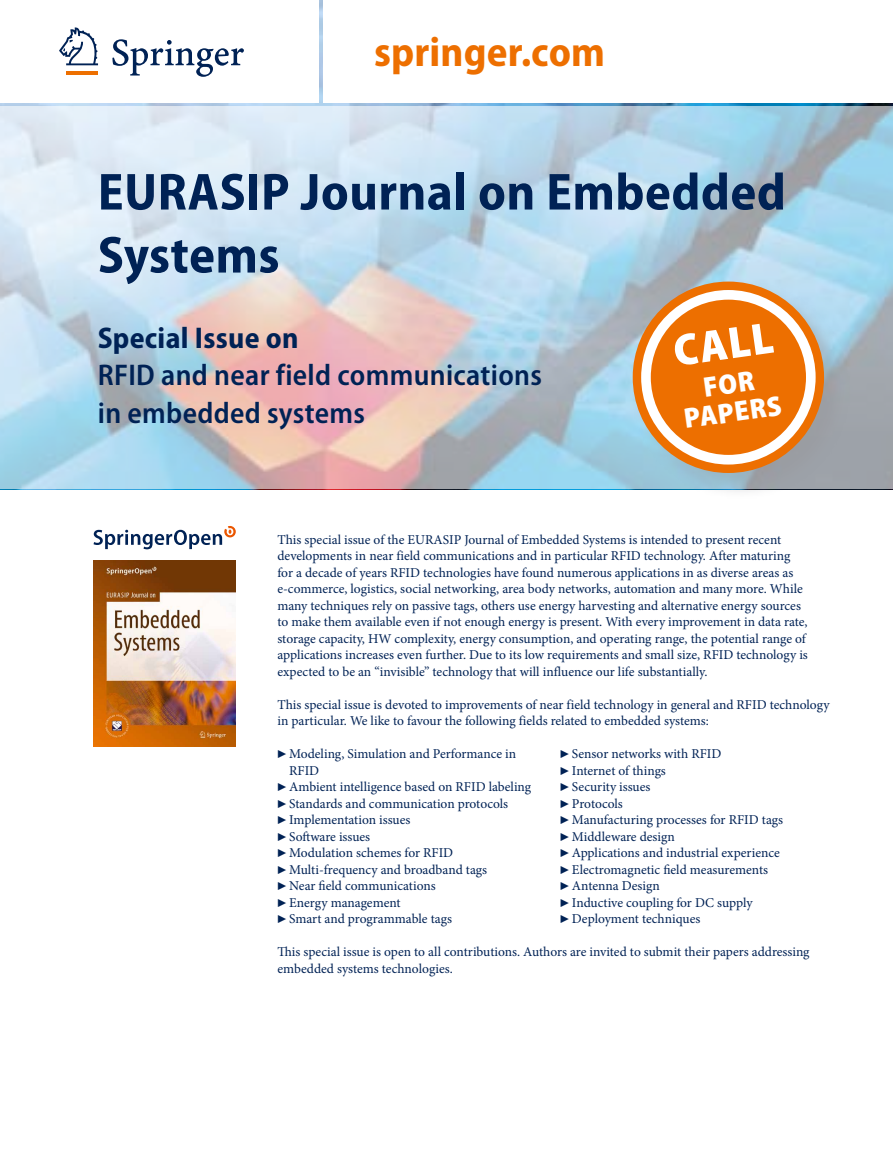
<style>
.page{position:relative;width:893px;height:1174px;background:#fff}
.page>*{position:absolute;margin:0;border:0;box-sizing:border-box;transform-origin:0 0}
.t1{font:700 semi-condensed 52.5px/63px "Myriad Pro";letter-spacing:.01em;color:#025}
.t2{font:900 semi-condensed 45px "Myriad Pro";color:#fff}
.t3{font:700 semi-condensed 42px "Myriad Pro";letter-spacing:.005em;color:#ed6f00}
.t4{font:600 semi-condensed 30px/37.5px "Myriad Pro";letter-spacing:.01em;color:#025}
.t5{font:700 semi-condensed 30px "Myriad Pro";letter-spacing:.01em;color:#025}
.t6{font:900 semi-condensed 28.5px/28.5px "Myriad Pro";color:#fff;text-align:center}
.t7{font:13.5px/16.5px "Minion Pro";color:#025}
.s1{font-family:"Springnew";font-weight:400;font-stretch:normal;font-size:67.5px;color:#025}
.s2{font-family:"Springnew";font-weight:400;font-stretch:normal;font-size:67.5px}
.s3{font-family:"S Buttons"}
</style>
<div class="page">
<svg style="left:0;top:106px;width:893px;height:383px;background:#c2d1dd"></svg>
<img style="left:94px;top:560px;width:142px;height:186px">
<svg style="left:94px;top:526px;width:142px;height:23px"></svg>
<div style="left:631px;top:279px;width:219px;height:220px;background:#98989c;opacity:.5"></div>
<svg style="left:637px;top:286px;width:183px;height:183px"></svg>
<div style="left:633px;top:281px;width:191px;height:192px;border:8px solid #ed6f00;border-radius:50%"></div>
<div style="left:651px;top:300px;width:155px;height:155px;background:#ed6f00;border-radius:50%"></div>
<h3 class="t3" style="left:64px;top:28px;width:543px"><sup>A</sup><sup>B</sup><span class="s1">A</span><span class="s2">B</span><sup>C</sup><span class="s1">C</span><sup>D</sup> springer.com</h3>
<h1 class="t1" style="left:98px;top:161px;width:689px">EURASIP Journal on Embedded<br>Systems</h1>
<h3 class="t5" style="left:98px;top:321px;width:202px">Special Issue on</h3>
<h3 class="t4" style="left:98px;top:357px;width:446px">RFID and near field communications in embedded systems</h3>
<h2 class="t2" style="left:670px;top:326px;width:102px;rotate:-8deg">CALL</h2>
<h3 class="t6" style="left:678px;top:377px;width:100px;rotate:-8deg">FOR<br>PAPERS</h3>
<p class="t7" style="left:277px;top:531px;width:532px">This special issue of the EURASIP Journal of Embedded Systems is intended to present recent developments in near field communications and in particular RFID technology. After maturing for a decade of years RFID technologies have found numerous applications in as diverse areas as e-commerce, logistics, social networking, area body networks, automation and many more. While many techniques rely on passive tags, others use energy harvesting and alternative energy sources to make them available even if not enough energy is present. With every improvement in data rate, storage capacity, HW complexity, energy consumption, and operating range, the potential range of applications increases even further. Due to its low requirements and small size, RFID technology is expected to be an “invisible” technology that will influence our life substantially.</p>
<p class="t7" style="left:277px;top:696px;width:554px">This special issue is devoted to improvements of near field technology in general and RFID technology in particular. We like to favour the following fields related to embedded systems:</p>
<p class="t7" style="left:276px;top:745px;width:241px"><span class="s3">7</span> Modeling, Simulation and Performance in</p>
<p class="t7" style="left:289px;top:762px;width:32px">RFID</p>
<p class="t7" style="left:276px;top:778px;width:256px"><span class="s3">7</span> Ambient intelligence based on RFID labeling</p>
<p class="t7" style="left:276px;top:795px;width:233px"><span class="s3">7</span> Standards and communication protocols</p>
<p class="t7" style="left:276px;top:811px;width:136px"><span class="s3">7</span> Implementation issues</p>
<p class="t7" style="left:276px;top:828px;width:95px"><span class="s3">7</span> Software issues</p>
<p class="t7" style="left:276px;top:844px;width:178px"><span class="s3">7</span> Modulation schemes for RFID</p>
<p class="t7" style="left:276px;top:861px;width:212px"><span class="s3">7</span> Multi-frequency and broadband tags</p>
<p class="t7" style="left:276px;top:877px;width:161px"><span class="s3">7</span> Near field communications</p>
<p class="t7" style="left:276px;top:894px;width:126px"><span class="s3">7</span> Energy management</p>
<p class="t7" style="left:276px;top:910px;width:177px"><span class="s3">7</span> Smart and programmable tags</p>
<p class="t7" style="left:559px;top:745px;width:225px"><span class="s3">7</span> Sensor networks with RFID<br><span class="s3">7</span> Internet of things<br><span class="s3">7</span> Security issues<br><span class="s3">7</span> Protocols<br><span class="s3">7</span> Manufacturing processes for RFID tags<br><span class="s3">7</span> Middleware design<br><span class="s3">7</span> Applications and industrial experience<br><span class="s3">7</span> Electromagnetic field measurements<br><span class="s3">7</span> Antenna Design<br><span class="s3">7</span> Inductive coupling for DC supply<br><span class="s3">7</span> Deployment techniques</p>
<p class="t7" style="left:277px;top:943px;width:534px">This special issue is open to all contributions. Authors are invited to submit their papers addressing embedded systems technologies.</p>
</div>
